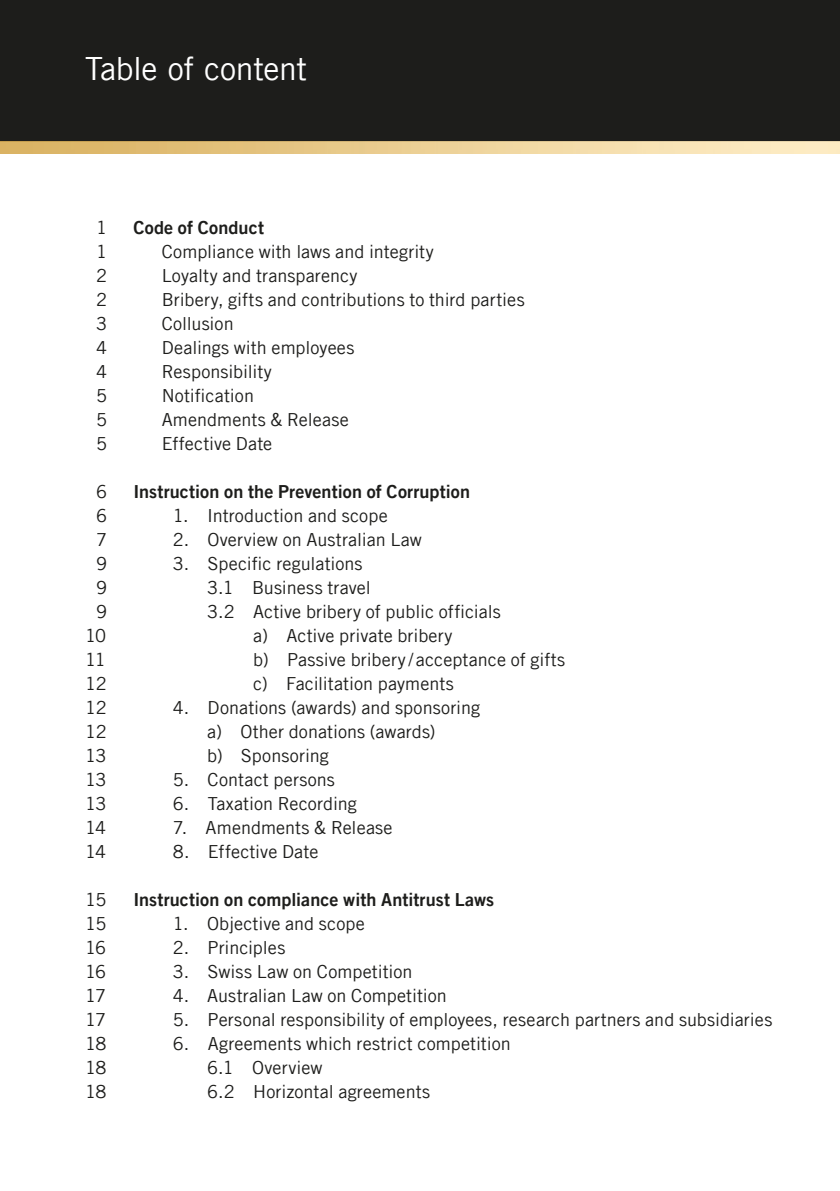
<style>
.page{position:relative;width:840px;height:1191px;background:#fff}
.page>*{position:absolute;margin:0;border:0;box-sizing:border-box;transform-origin:0 0}
.t1{font:32px "Trade Gothic LT Com";letter-spacing:-.015em;color:#fff}
._03_Grundtext{font:18px "Trade Gothic LT Com";letter-spacing:.005em;color:#1d1d1b}
._03_Grundtext-2{font:18px "Trade Gothic LT Com Bd 2";letter-spacing:.005em;color:#1d1d1b}
</style>
<div class="page">
<div style="left:0;top:0;width:839px;height:142px;background:#1d1d1b"></div>
<img style="left:0;top:142px;width:839px;height:11px">
<p class="t1" style="left:85px;top:49px;width:223px">Table of content</p>
<p class="_03_Grundtext" style="left:96px;top:216px;width:12px">1</p>
<p class="_03_Grundtext-2" style="left:133px;top:216px;width:132px">Code of Conduct</p>
<p class="_03_Grundtext" style="left:96px;top:240px;width:12px">1</p>
<p class="_03_Grundtext" style="left:162px;top:240px;width:273px">Compliance with laws and integrity</p>
<p class="_03_Grundtext" style="left:96px;top:264px;width:12px">2</p>
<p class="_03_Grundtext" style="left:162px;top:264px;width:197px">Loyalty and transparency</p>
<p class="_03_Grundtext" style="left:96px;top:288px;width:12px">2</p>
<p class="_03_Grundtext" style="left:162px;top:288px;width:364px">Bribery, gifts and contributions to third parties</p>
<p class="_03_Grundtext" style="left:96px;top:312px;width:12px">3</p>
<p class="_03_Grundtext" style="left:162px;top:312px;width:73px">Collusion</p>
<p class="_03_Grundtext" style="left:96px;top:336px;width:12px">4</p>
<p class="_03_Grundtext" style="left:162px;top:336px;width:194px">Dealings with employees</p>
<p class="_03_Grundtext" style="left:96px;top:360px;width:12px">4</p>
<p class="_03_Grundtext" style="left:162px;top:360px;width:112px">Responsibility</p>
<p class="_03_Grundtext" style="left:96px;top:384px;width:12px">5</p>
<p class="_03_Grundtext" style="left:162px;top:384px;width:94px">Notification</p>
<p class="_03_Grundtext" style="left:96px;top:408px;width:12px">5</p>
<p class="_03_Grundtext" style="left:162px;top:408px;width:188px">Amendments &amp; Release</p>
<p class="_03_Grundtext" style="left:96px;top:432px;width:12px">5</p>
<p class="_03_Grundtext" style="left:162px;top:432px;width:112px">Effective Date</p>
<p class="_03_Grundtext" style="left:96px;top:480px;width:12px">6</p>
<p class="_03_Grundtext-2" style="left:133px;top:480px;width:338px">Instruction on the Prevention of Corruption</p>
<p class="_03_Grundtext" style="left:96px;top:504px;width:12px">6</p>
<p class="_03_Grundtext" style="left:173px;top:504px;width:216px">1. Introduction and scope</p>
<p class="_03_Grundtext" style="left:96px;top:528px;width:12px">7</p>
<p class="_03_Grundtext" style="left:173px;top:528px;width:250px">2. Overview on Australian Law</p>
<p class="_03_Grundtext" style="left:96px;top:552px;width:12px">9</p>
<p class="_03_Grundtext" style="left:173px;top:552px;width:191px">3. Specific regulations</p>
<p class="_03_Grundtext" style="left:96px;top:576px;width:12px">9</p>
<p class="_03_Grundtext" style="left:207px;top:576px;width:165px">3.1 Business travel</p>
<p class="_03_Grundtext" style="left:96px;top:600px;width:12px">9</p>
<p class="_03_Grundtext" style="left:207px;top:600px;width:295px">3.2 Active bribery of public officials</p>
<p class="_03_Grundtext" style="left:85px;top:624px;width:23px">10</p>
<p class="_03_Grundtext" style="left:253px;top:624px;width:201px">a) Active private bribery</p>
<p class="_03_Grundtext" style="left:85px;top:648px;width:22px">11</p>
<p class="_03_Grundtext" style="left:253px;top:648px;width:313px">b) Passive bribery / acceptance of gifts</p>
<p class="_03_Grundtext" style="left:85px;top:672px;width:23px">12</p>
<p class="_03_Grundtext" style="left:253px;top:672px;width:202px">c) Facilitation payments</p>
<p class="_03_Grundtext" style="left:85px;top:696px;width:23px">12</p>
<p class="_03_Grundtext" style="left:173px;top:696px;width:308px">4. Donations (awards) and sponsoring</p>
<p class="_03_Grundtext" style="left:85px;top:720px;width:23px">12</p>
<p class="_03_Grundtext" style="left:207px;top:720px;width:230px">a) Other donations (awards)</p>
<p class="_03_Grundtext" style="left:85px;top:744px;width:23px">13</p>
<p class="_03_Grundtext" style="left:207px;top:744px;width:123px">b) Sponsoring</p>
<p class="_03_Grundtext" style="left:85px;top:768px;width:23px">13</p>
<p class="_03_Grundtext" style="left:173px;top:768px;width:163px">5. Contact persons</p>
<p class="_03_Grundtext" style="left:85px;top:792px;width:23px">13</p>
<p class="_03_Grundtext" style="left:173px;top:792px;width:185px">6. Taxation Recording</p>
<p class="_03_Grundtext" style="left:85px;top:816px;width:23px">14</p>
<p class="_03_Grundtext" style="left:173px;top:816px;width:221px">7. Amendments &amp; Release</p>
<p class="_03_Grundtext" style="left:85px;top:840px;width:23px">14</p>
<p class="_03_Grundtext" style="left:173px;top:840px;width:147px">8. Effective Date</p>
<p class="_03_Grundtext" style="left:85px;top:888px;width:23px">15</p>
<p class="_03_Grundtext-2" style="left:133px;top:888px;width:362px">Instruction on compliance with Antitrust Laws</p>
<p class="_03_Grundtext" style="left:85px;top:912px;width:23px">15</p>
<p class="_03_Grundtext" style="left:173px;top:912px;width:193px">1. Objective and scope</p>
<p class="_03_Grundtext" style="left:85px;top:936px;width:23px">16</p>
<p class="_03_Grundtext" style="left:173px;top:936px;width:114px">2. Principles</p>
<p class="_03_Grundtext" style="left:85px;top:960px;width:23px">16</p>
<p class="_03_Grundtext" style="left:173px;top:960px;width:241px">3. Swiss Law on Competition</p>
<p class="_03_Grundtext" style="left:85px;top:984px;width:22px">17</p>
<p class="_03_Grundtext" style="left:173px;top:984px;width:275px">4. Australian Law on Competition</p>
<p class="_03_Grundtext" style="left:85px;top:1008px;width:22px">17</p>
<p class="_03_Grundtext" style="left:173px;top:1008px;width:600px">5. Personal responsibility of employees, research partners and subsidiaries</p>
<p class="_03_Grundtext" style="left:85px;top:1032px;width:23px">18</p>
<p class="_03_Grundtext" style="left:173px;top:1032px;width:339px">6. Agreements which restrict competition</p>
<p class="_03_Grundtext" style="left:85px;top:1056px;width:23px">18</p>
<p class="_03_Grundtext" style="left:207px;top:1056px;width:117px">6.1 Overview</p>
<p class="_03_Grundtext" style="left:85px;top:1080px;width:23px">18</p>
<p class="_03_Grundtext" style="left:207px;top:1080px;width:224px">6.2 Horizontal agreements</p>
</div>
